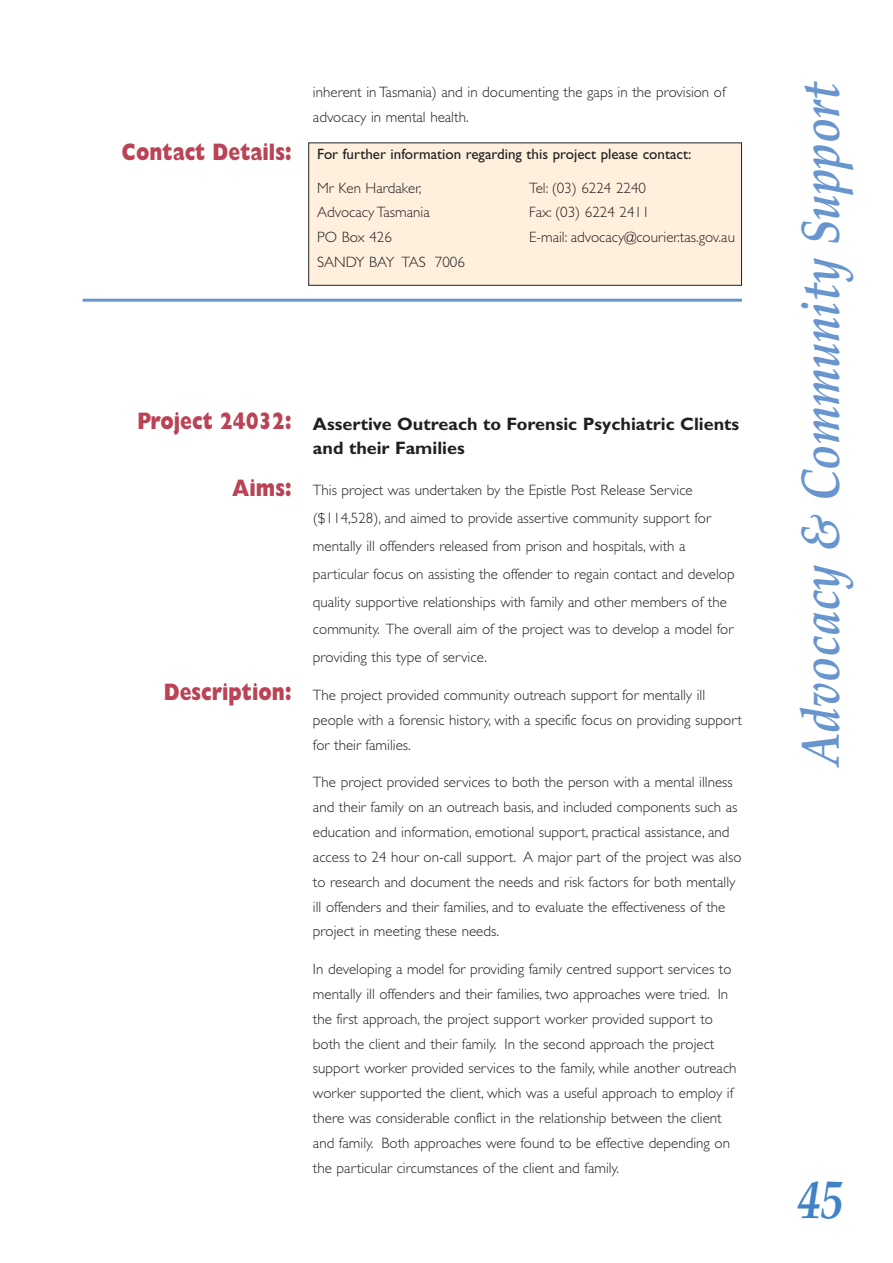
<style>
.page{position:relative;width:893px;height:1263px;background:#fff}
.page>*{position:absolute;margin:0;border:0;box-sizing:border-box;transform-origin:0 0}
.t1{font:italic 700 54px "Palatino";color:#6895ce;scale:.85 1}
.t2{font:italic 700 54px "Palatino";color:#4083c4;scale:.85 1}
.t3{font:800 24px "Gill Sans";color:#ba4355;scale:.8 1}
.t4{font:700 18px/24.9px "Gill Sans";color:#231f20}
.t5{font:300 15px/24.9px "Gill Sans";color:#231f20}
.t6{font:15px "Gill Sans";color:#231f20}
</style>
<div class="page">
<div style="left:309px;top:143px;width:432px;height:142px;background:#fef0dc"></div>
<div style="left:308px;top:142px;width:434px;height:144px;border:1px solid #231f20"></div>
<hr style="left:82px;top:299px;width:660px;height:3px;background:#6895ce">
<h2 class="t3" style="left:121px;top:143px;width:215px">Contact Details:</h2>
<p class="t5" style="left:313px;top:81px;width:414px">inherent in Tasmania) and in documenting the gaps in the provision of advocacy in mental health.</p>
<p class="t6" style="left:317px;top:149px;width:375px">For further information regarding this project please contact:</p>
<p class="t5" style="left:317px;top:177px;width:106px">Mr Ken Hardaker,</p>
<p class="t5" style="left:529px;top:177px;width:118px">Tel: (03) 6224 2240</p>
<p class="t5" style="left:317px;top:202px;width:114px">Advocacy Tasmania</p>
<p class="t5" style="left:529px;top:202px;width:122px">Fax: (03) 6224 2411</p>
<p class="t5" style="left:317px;top:226px;width:76px">PO Box 426</p>
<p class="t5" style="left:529px;top:226px;width:207px">E-mail: advocacy@courier.tas.gov.au</p>
<p class="t5" style="left:317px;top:251px;width:149px">SANDY BAY TAS 7006</p>
<h2 class="t3" style="left:137px;top:413px;width:195px">Project 24032:</h2>
<h2 class="t3" style="left:232px;top:480px;width:76px">Aims:</h2>
<h2 class="t3" style="left:164px;top:683px;width:162px">Description:</h2>
<p class="t4" style="left:313px;top:413px;width:428px">Assertive Outreach to Forensic Psychiatric Clients and their Families</p>
<p class="t5" style="left:313px;top:478px;width:423px;line-height:27.9px">This project was undertaken by the Epistle Post Release Service ($114,528), and aimed to provide assertive community support for mentally ill offenders released from prison and hospitals, with a particular focus on assisting the offender to regain contact and develop quality supportive relationships with family and other members of the community. The overall aim of the project was to develop a model for providing this type of service.</p>
<p class="t5" style="left:313px;top:684px;width:430px">The project provided community outreach support for mentally ill people with a forensic history, with a specific focus on providing support for their families.</p>
<p class="t5" style="left:313px;top:771px;width:430px">The project provided services to both the person with a mental illness and their family on an outreach basis, and included components such as education and information, emotional support, practical assistance, and access to 24 hour on-call support. A major part of the project was also to research and document the needs and risk factors for both mentally ill offenders and their families, and to evaluate the effectiveness of the project in meeting these needs.</p>
<p class="t5" style="left:313px;top:958px;width:425px">In developing a model for providing family centred support services to mentally ill offenders and their families, two approaches were tried. In the first approach, the project support worker provided support to both the client and their family. In the second approach the project support worker provided services to the family, while another outreach worker supported the client, which was a useful approach to employ if there was considerable conflict in the relationship between the client and family. Both approaches were found to be effective depending on the particular circumstances of the client and family.</p>
<h1 class="t1" style="left:799px;top:766px;width:807px;rotate:-90deg">Advocacy &amp; Community Support</h1>
<h1 class="t2" style="left:797px;top:1179px;width:55px">45</h1>
</div>
